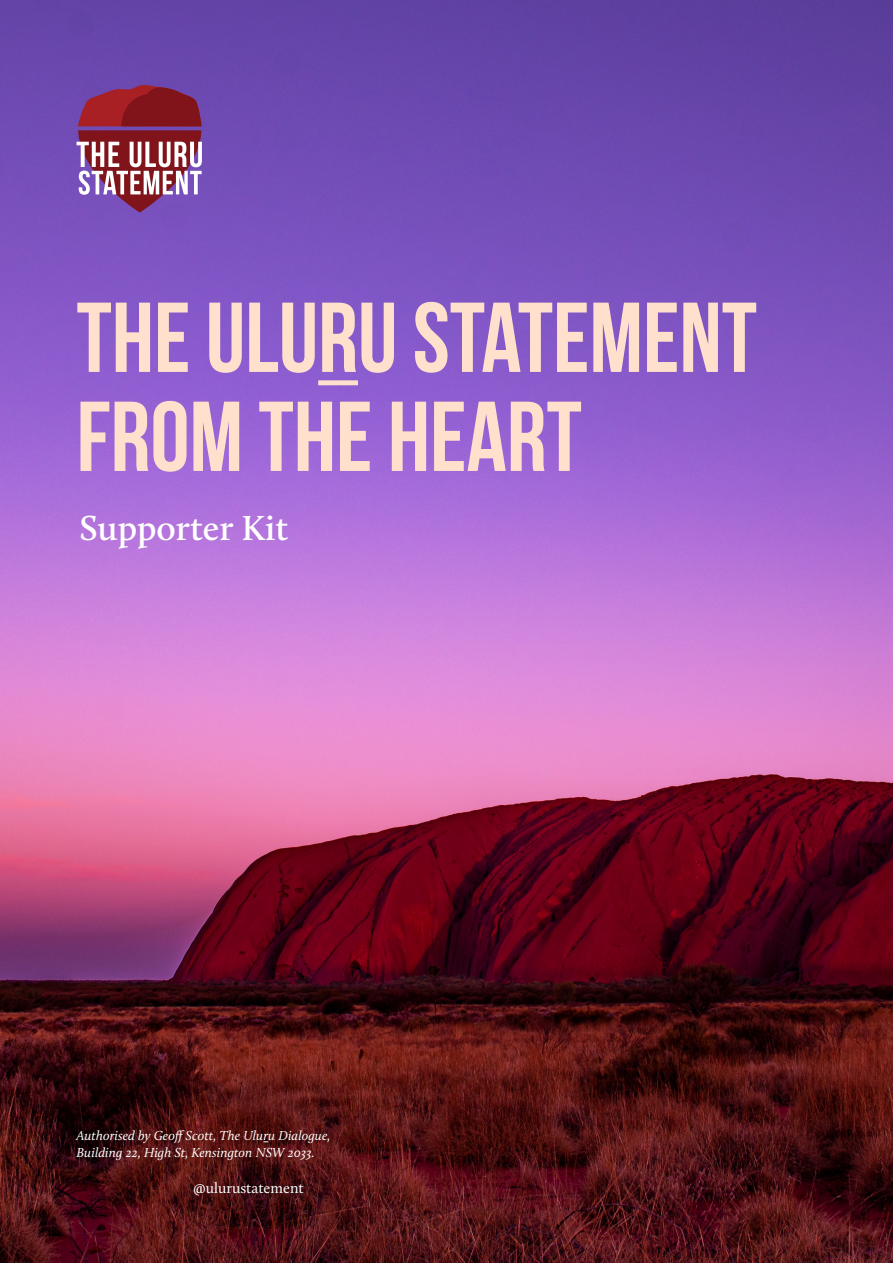
<style>
.page{position:relative;width:893px;height:1263px;background:#fff}
.page>*{position:absolute;margin:0;border:0;box-sizing:border-box;transform-origin:0 0}
.t1{font:700 99px/99px "Bebas Neue";color:#fee0cd}
.t2{font:600 36px "Calluna";color:#fff}
.t3{font:15px "Calluna";color:#fff}
.t4{font:italic 13.5px/16.2px "Calluna";letter-spacing:.005em;color:#fff}
</style>
<div class="page">
<img style="left:0;top:0;width:893px;height:1263px">
<div style="left:318px;top:380px;width:40px;height:5px;background:#fee0cd"></div>
<svg style="left:77px;top:84px;width:125px;height:129px;background:#974f70"></svg>
<h1 class="t1" style="left:77px;top:287px;width:682px">THE ULURU STATEMENT<br>FROM THE HEART</h1>
<h2 class="t2" style="left:79px;top:506px;width:210px">Supporter Kit</h2>
<p class="t4" style="left:77px;top:1128px;width:255px">Authorised by Geoff Scott, The Uluru Dialogue,<br>Building 22, High St, Kensington NSW 2033.</p>
<p class="t3" style="left:193px;top:1179px;width:112px">@ulurustatement</p>
</div>
